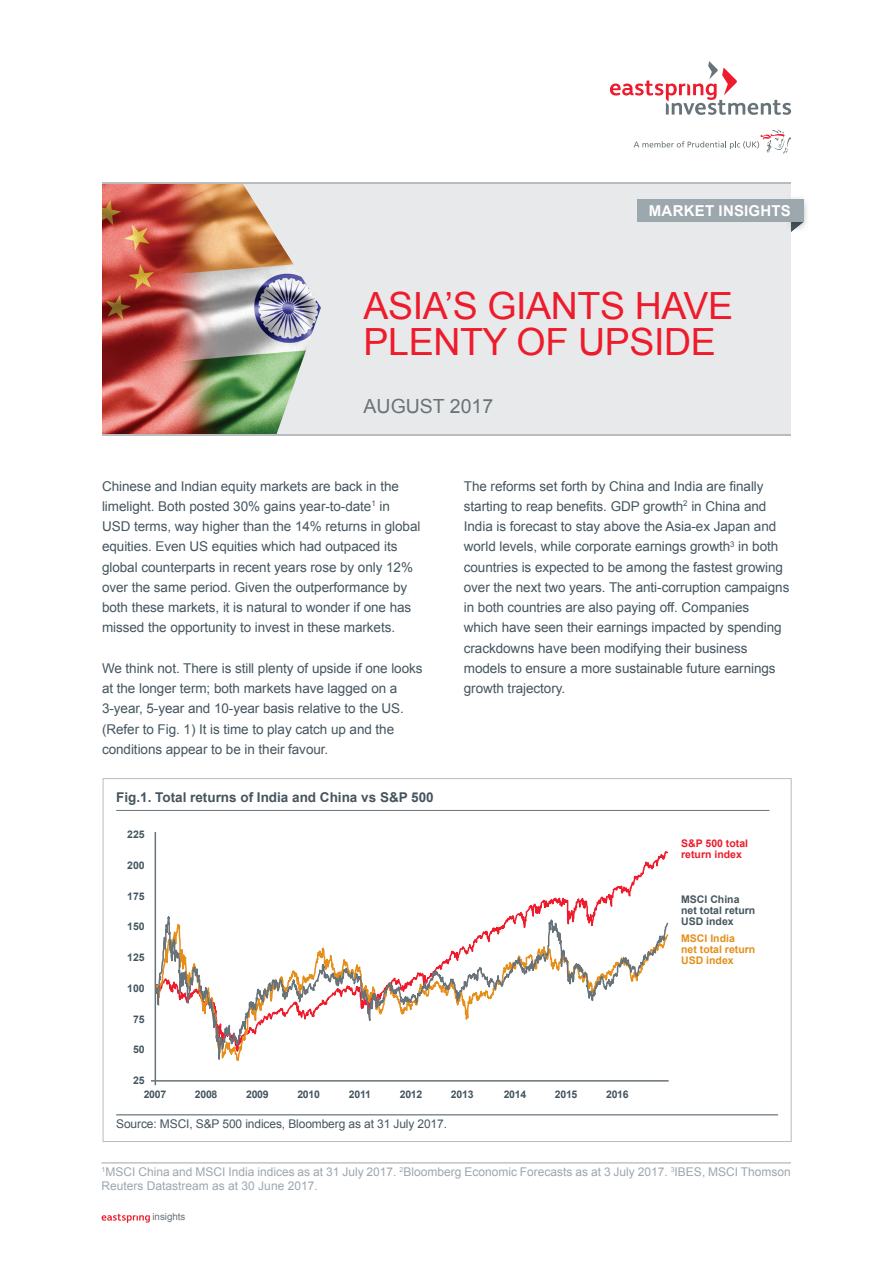
<style>
.page{position:relative;width:893px;height:1263px;background:#fff}
.page>*{position:absolute;margin:0;border:0;box-sizing:border-box;transform-origin:0 0}
.t1{font:37.5px/36px "Arial";letter-spacing:-.01em;color:#ee1b2c}
.t2{font:19.5px "Arial";color:#687379}
.t3{font:700 15px "Arial";letter-spacing:.015em;color:#fff}
.t4{font:13.5px/20.2px "Arial";letter-spacing:-.005em;color:#45555f}
.t5{font:700 13.5px "Arial";color:#45555f}
.t6{font:12px/13.5px "Arial";color:#9da7ae}
.t7{font:12px "Arial";letter-spacing:-.01em;color:#45555f}
.t8{font:700 10.5px/11.2px "Arial";color:#45555f}
.t9{font:700 10.5px/11.2px "Arial";color:#e58e19}
.t10{font:700 10.5px/11.2px "Arial";color:#ee1b2c}
.t11{font:9.75px "Arial";color:#687379}
</style>
<div class="page">
<svg style="left:610px;top:61px;width:181px;height:54px"></svg>
<svg style="left:634px;top:130px;width:157px;height:24px"></svg>
<div style="left:189px;top:183px;width:602px;height:252px;background:#e8e9ea"></div>
<img style="left:102px;top:183px;width:115px;height:251px">
<svg style="left:217px;top:183px;width:111px;height:251px"></svg>
<hr style="left:116px;top:810px;width:653px;height:1px;background:#687379">
<svg style="left:102px;top:1214px;width:48px;height:9px"></svg>
<hr style="left:102px;top:434px;width:689px;height:1px;background:#babbbe">
<hr style="left:102px;top:182px;width:689px;height:1px;background:#babbbe">
<img style="left:785px;top:198px;width:22px;height:29px">
<svg style="left:785px;top:222px;width:18px;height:10px"></svg>
<div style="left:637px;top:200px;width:167px;height:22px;background:#9da7ae"></div>
<hr style="left:102px;top:1162px;width:689px;height:1px;background:#9da7ae">
<hr style="left:116px;top:1114px;width:662px;height:1px;background:#45555f">
<hr style="left:151px;top:1080px;width:518px;height:1px;background:#687379">
<svg style="left:154px;top:890px;width:515px;height:177px"></svg>
<hr style="left:155px;top:832px;width:1px;height:253px;background:#687379">
<p class="t3" style="left:649px;top:203px;width:143px">MARKET INSIGHTS</p>
<h1 class="t1" style="left:364px;top:288px;width:371px">ASIA’S GIANTS HAVE<br>PLENTY OF UPSIDE</h1>
<h2 class="t2" style="left:364px;top:396px;width:131px">AUGUST 2017</h2>
<p class="t4" style="left:102px;top:476px;width:320px">Chinese and Indian equity markets are back in the limelight. Both posted 30% gains year-to-date<sup>1</sup> in USD terms, way higher than the 14% returns in global equities. Even US equities which had outpaced its global counterparts in recent years rose by only 12% over the same period. Given the outperformance by both these markets, it is natural to wonder if one has missed the opportunity to invest in these markets.</p>
<p class="t4" style="left:102px;top:658px;width:322px">We think not. There is still plenty of upside if one looks at the longer term; both markets have lagged on a 3-year, 5-year and 10-year basis relative to the US. (Refer to Fig. 1) It is time to play catch up and the conditions appear to be in their favour.</p>
<p class="t5" style="left:116px;top:789px;width:319px">Fig.1. Total returns of India and China vs S&amp;P 500</p>
<p class="t8" style="left:127px;top:829px;width:19px">225</p>
<p class="t8" style="left:127px;top:859px;width:19px">200</p>
<p class="t8" style="left:127px;top:890px;width:19px">175</p>
<p class="t8" style="left:127px;top:921px;width:19px">150</p>
<p class="t8" style="left:127px;top:952px;width:19px">125</p>
<p class="t8" style="left:127px;top:982px;width:19px">100</p>
<p class="t8" style="left:133px;top:1013px;width:13px">75</p>
<p class="t8" style="left:133px;top:1044px;width:13px">50</p>
<p class="t8" style="left:133px;top:1075px;width:13px">25</p>
<p class="t4" style="left:464px;top:476px;width:327px">The reforms set forth by China and India are finally starting to reap benefits. GDP growth<sup>2</sup> in China and India is forecast to stay above the Asia-ex Japan and world levels, while corporate earnings growth<sup>3</sup> in both countries is expected to be among the fastest growing over the next two years. The anti-corruption campaigns in both countries are also paying off. Companies<br>which have seen their earnings impacted by spending crackdowns have been modifying their business models to ensure a more sustainable future earnings growth trajectory.</p>
<p class="t10" style="left:681px;top:838px;width:68px">S&amp;P 500 total return index</p>
<p class="t8" style="left:681px;top:893px;width:76px">MSCI China net total return<br>USD index</p>
<p class="t9" style="left:681px;top:932px;width:76px">MSCI India<br>net total return<br>USD index</p>
<p class="t8" style="left:144px;top:1089px;width:24px">2007</p>
<p class="t8" style="left:195px;top:1089px;width:24px">2008</p>
<p class="t8" style="left:246px;top:1089px;width:24px">2009</p>
<p class="t8" style="left:297px;top:1089px;width:24px">2010</p>
<p class="t8" style="left:349px;top:1089px;width:23px">2011</p>
<p class="t8" style="left:400px;top:1089px;width:24px">2012</p>
<p class="t8" style="left:451px;top:1089px;width:24px">2013</p>
<p class="t8" style="left:504px;top:1089px;width:24px">2014</p>
<p class="t8" style="left:555px;top:1089px;width:24px">2015</p>
<p class="t8" style="left:606px;top:1089px;width:24px">2016</p>
<p class="t7" style="left:116px;top:1117px;width:332px">Source: MSCI, S&amp;P 500 indices, Bloomberg as at 31 July 2017.</p>
<p class="t6" style="left:102px;top:1165px;width:691px"><sup>1</sup>MSCI China and MSCI India indices as at 31 July 2017. <sup>2</sup>Bloomberg Economic Forecasts as at 3 July 2017. <sup>3</sup>IBES, MSCI Thomson<br>Reuters Datastream as at 30 June 2017.</p>
<p class="t11" style="left:152px;top:1211px;width:35px">insights</p>
</div>
